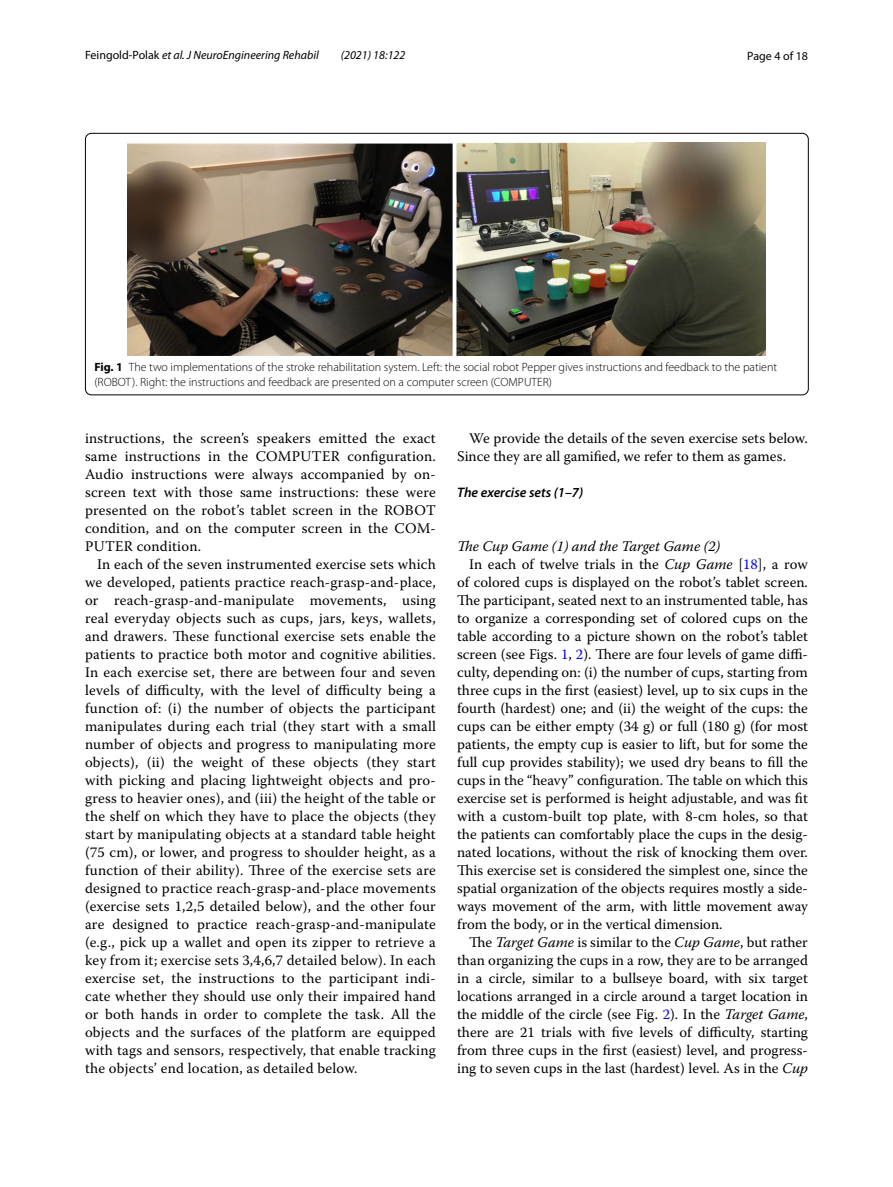
<style>
.page{position:relative;width:893px;height:1187px;background:#fff}
.page>*{position:absolute;margin:0;border:0;box-sizing:border-box;transform-origin:0 0}
.t1{font:14.7px/18px "Warnock Pro";color:#000;text-align:justify}
.t2{font:italic 14.7px "Warnock Pro";color:#000}
.t3{font:italic 600 13.8px "Myriad Pro";color:#000}
.t4{font:300 12px/15px "Myriad Pro";color:#000}
.t5{font:italic 12px "Myriad Pro";color:#000}
.t6{font:12px "Myriad Pro";color:#000}
.s1{font-style:normal}
.s2{font-weight:700}
.s3{font-style:italic}
.s4{color:#00f}
</style>
<div class="page">
<img style="left:128px;top:142px;width:638px;height:213px">
<div style="left:85px;top:133px;width:723px;height:262px;border:1px solid #000;border-radius:6px"></div>
<p class="t5" style="left:85px;top:48px;width:235px"><span class="s1">Feingold‑Polak</span> et al. J NeuroEngineering Rehabil</p>
<p class="t5" style="left:341px;top:48px;width:66px">(2021) 18:122</p>
<p class="t6" style="left:747px;top:48px;width:62px">Page 4 of 18</p>
<p class="t4" style="left:94px;top:359px;width:684px"><span class="s2">Fig. 1</span> The two implementations of the stroke rehabilitation system. Left: the social robot Pepper gives instructions and feedback to the patient (ROBOT). Right: the instructions and feedback are presented on a computer screen (COMPUTER)</p>
<p class="t1" style="left:85px;top:429px;width:352px">instructions, the screen’s speakers emitted the exact same instructions in the COMPUTER configuration.<br>Audio instructions were always accompanied by on&shy;screen text with those same instructions: these were presented on the robot’s tablet screen in the ROBOT condition, and on the computer screen in the COM-PUTER condition.</p>
<p class="t1" style="left:85px;top:555px;width:352px;text-indent:12px">In each of the seven instrumented exercise sets which we developed, patients practice reach-grasp-and-place, or reach-grasp-and-manipulate movements, using real everyday objects such as cups, jars, keys, wallets, and drawers. These functional exercise sets enable the patients to practice both motor and cognitive abilities.<br>In each exercise set, there are between four and seven levels of difficulty, with the level of difficulty being a function of: (i) the number of objects the participant manipulates during each trial (they start with a small number of objects and progress to manipulating more objects), (ii) the weight of these objects (they start with picking and placing lightweight objects and pro&shy;gress to heavier ones), and (iii) the height of the table or the shelf on which they have to place the objects (they start by manipulating objects at a standard table height (75 cm), or lower, and progress to shoulder height, as a function of their ability). Three of the exercise sets are designed to practice reach-grasp-and-place movements (exercise sets 1,2,5 detailed below), and the other four are designed to practice reach-grasp-and-manipulate (e.g., pick up a wallet and open its zipper to retrieve a key from it; exercise sets 3,4,6,7 detailed below). In each exercise set, the instructions to the participant indi&shy;cate whether they should use only their impaired hand or both hands in order to complete the task. All the objects and the surfaces of the platform are equipped with tags and sensors, respectively, that enable tracking the objects’ end location, as detailed below.</p>
<p class="t1" style="left:457px;top:429px;width:352px;text-indent:12px">We provide the details of the seven exercise sets below.<br>Since they are all gamified, we refer to them as games.</p>
<p class="t3" style="left:457px;top:483px;width:128px">The exercise sets (1–7)</p>
<p class="t2" style="left:457px;top:537px;width:265px">The Cup Game (1) and the Target Game (2)</p>
<p class="t1" style="left:469px;top:555px;width:340px">In each of twelve trials in the <span class="s3">Cup Game</span> [<span class="s4">18</span>], a row</p>
<p class="t1" style="left:457px;top:573px;width:352px">of colored cups is displayed on the robot’s tablet screen.</p>
<p class="t1" style="left:457px;top:591px;width:352px">The participant, seated next to an instrumented table, has</p>
<p class="t1" style="left:457px;top:609px;width:352px">to organize a corresponding set of colored cups on the</p>
<p class="t1" style="left:457px;top:627px;width:352px">table according to a picture shown on the robot’s tablet</p>
<p class="t1" style="left:457px;top:645px;width:352px">screen (see Figs. <span class="s4">1</span>, <span class="s4">2</span>). There are four levels of game diffi-</p>
<p class="t1" style="left:457px;top:663px;width:352px">culty, depending on: (i) the number of cups, starting from</p>
<p class="t1" style="left:457px;top:681px;width:352px">three cups in the first (easiest) level, up to six cups in the</p>
<p class="t1" style="left:457px;top:699px;width:352px">fourth (hardest) one; and (ii) the weight of the cups: the</p>
<p class="t1" style="left:457px;top:717px;width:352px">cups can be either empty (34 g) or full (180 g) (for most</p>
<p class="t1" style="left:457px;top:735px;width:352px">patients, the empty cup is easier to lift, but for some the</p>
<p class="t1" style="left:457px;top:753px;width:352px">full cup provides stability); we used dry beans to fill the</p>
<p class="t1" style="left:457px;top:771px;width:352px">cups in the “heavy” configuration. The table on which this</p>
<p class="t1" style="left:457px;top:789px;width:352px">exercise set is performed is height adjustable, and was fit</p>
<p class="t1" style="left:457px;top:807px;width:352px">with a custom-built top plate, with 8-cm holes, so that</p>
<p class="t1" style="left:457px;top:825px;width:352px">the patients can comfortably place the cups in the desig-</p>
<p class="t1" style="left:457px;top:843px;width:352px">nated locations, without the risk of knocking them over.</p>
<p class="t1" style="left:457px;top:861px;width:352px">This exercise set is considered the simplest one, since the</p>
<p class="t1" style="left:457px;top:879px;width:352px">spatial organization of the objects requires mostly a side-</p>
<p class="t1" style="left:457px;top:897px;width:352px">ways movement of the arm, with little movement away</p>
<p class="t1" style="left:457px;top:915px;width:267px">from the body, or in the vertical dimension.</p>
<p class="t1" style="left:469px;top:933px;width:340px">The <span class="s3">Target Game</span> is similar to the <span class="s3">Cup Game</span>, but rather</p>
<p class="t1" style="left:457px;top:951px;width:352px">than organizing the cups in a row, they are to be arranged</p>
<p class="t1" style="left:457px;top:969px;width:352px">in a circle, similar to a bullseye board, with six target</p>
<p class="t1" style="left:457px;top:987px;width:352px">locations arranged in a circle around a target location in</p>
<p class="t1" style="left:457px;top:1005px;width:352px">the middle of the circle (see Fig. <span class="s4">2</span>). In the <span class="s3">Target Game</span>,</p>
<p class="t1" style="left:457px;top:1023px;width:352px">there are 21 trials with five levels of difficulty, starting</p>
<p class="t1" style="left:457px;top:1041px;width:352px">from three cups in the first (easiest) level, and progress-</p>
<p class="t1" style="left:457px;top:1059px;width:352px">ing to seven cups in the last (hardest) level. As in the <span class="s3">Cup</span></p>
</div>
